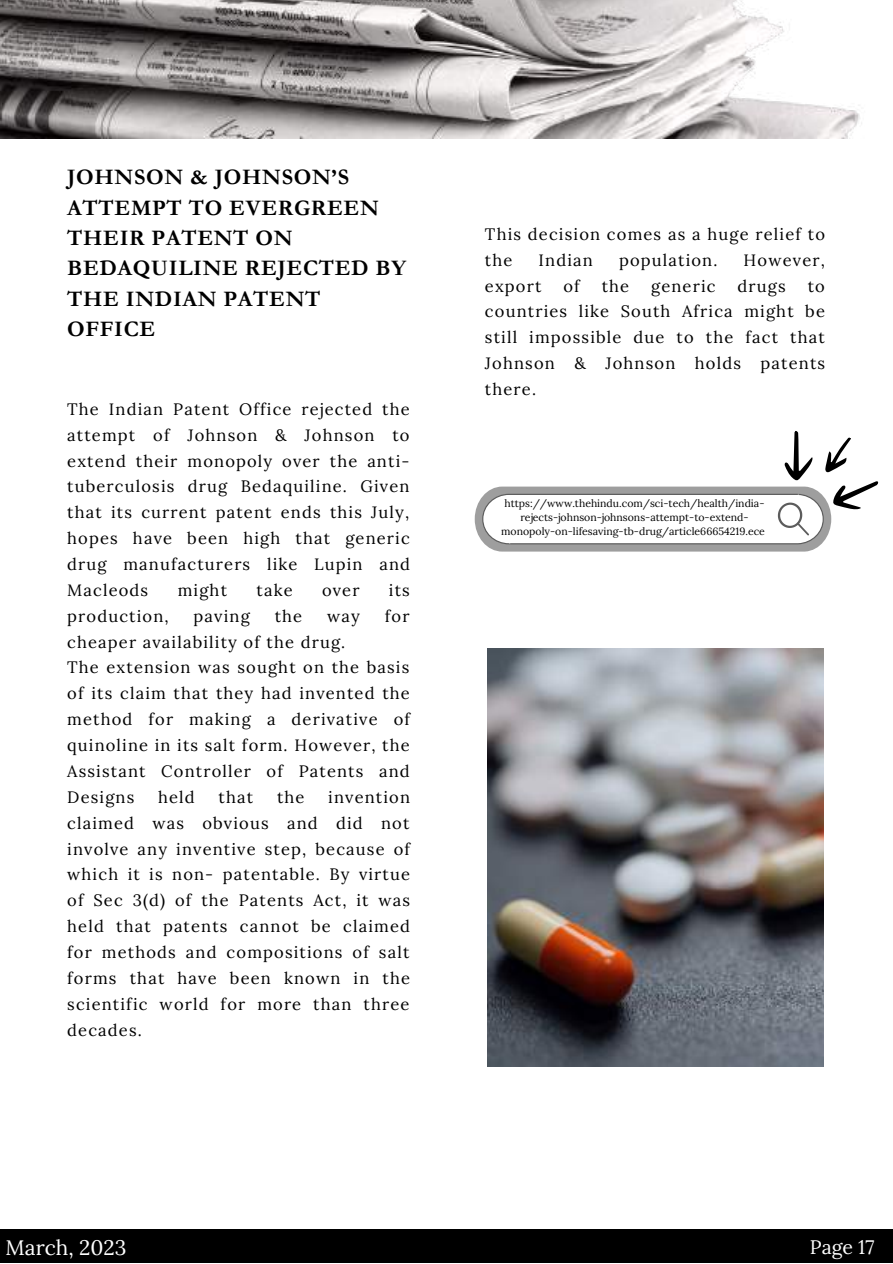
<style>
.page{position:relative;width:893px;height:1264px;background:#fff}
.page>*{position:absolute;margin:0;border:0;box-sizing:border-box;transform-origin:0 0}
.t1{font:700 22.35px/30.3px "Garamond";letter-spacing:.03em;color:#000}
.t2{font:21px "Lora";color:#fff}
.t3{font:19.5px "Lora";color:#fff}
.t4{font:16.5px/25.8px "Lora";letter-spacing:.07em;color:#000;text-align:justify}
.t5{font:10.5px/14px "Lora";color:#000;text-align:center}
.s1{font-size:21px}
</style>
<div class="page">
<img style="left:0;top:0;width:862px;height:138px">
<img style="left:487px;top:648px;width:336px;height:418px">
<svg style="left:474px;top:431px;width:405px;height:120px"></svg>
<hr style="left:0;top:1229px;width:892px;height:2px;background:#000">
<div style="left:0;top:1231px;width:892px;height:31px;background:#000"></div>
<h1 class="t1" style="left:67px;top:162px;width:340px">JOHNSON &amp; JOHNSON’S<br>ATTEMPT TO EVERGREEN<br>THEIR PATENT ON<br>BEDAQUILINE REJECTED BY<br>THE INDIAN PATENT<br>OFFICE</h1>
<p class="t4" style="left:67px;top:396px;width:344px">The Indian Patent Office rejected the attempt of Johnson &amp; Johnson to extend their monopoly over the anti&shy;tuberculosis drug Bedaquiline. Given that its current patent ends this July, hopes have been high that generic drug manufacturers like Lupin and Macleods</p>
<p class="t4" style="left:178px;top:577px;width:51px">might</p>
<p class="t4" style="left:256px;top:577px;width:38px">take</p>
<p class="t4" style="left:322px;top:577px;width:39px">over</p>
<p class="t4" style="left:389px;top:577px;width:22px">its</p>
<p class="t4" style="left:67px;top:602px;width:103px">production,</p>
<p class="t4" style="left:194px;top:602px;width:58px">paving</p>
<p class="t4" style="left:275px;top:602px;width:29px">the</p>
<p class="t4" style="left:327px;top:602px;width:34px">way</p>
<p class="t4" style="left:385px;top:602px;width:26px">for</p>
<p class="t4" style="left:67px;top:628px;width:344px;text-align:left">cheaper availability of the drug.<br>The extension was sought on the basis of its claim that they had invented the method for making a derivative of quinoline in its salt form. However, the<br>Assistant Controller of Patents and<br>Designs</p>
<p class="t4" style="left:158px;top:783px;width:38px">held</p>
<p class="t4" style="left:218px;top:783px;width:36px">that</p>
<p class="t4" style="left:277px;top:783px;width:29px">the</p>
<p class="t4" style="left:67px;top:783px;width:344px;text-indent:261px">invention claimed was obvious and did not involve any inventive step, because of which it is non- patentable. By virtue of Sec 3(d) of the Patents Act, it was held that patents cannot be claimed for methods and compositions of salt forms that have been known in the scientific world for more than three decades.</p>
<p class="t4" style="left:485px;top:221px;width:341px">This decision comes as a huge relief to the</p>
<p class="t4" style="left:538px;top:247px;width:56px">Indian</p>
<p class="t4" style="left:619px;top:247px;width:100px">population.</p>
<p class="t4" style="left:743px;top:247px;width:83px">However,</p>
<p class="t4" style="left:485px;top:272px;width:58px">export</p>
<p class="t4" style="left:563px;top:272px;width:18px">of</p>
<p class="t4" style="left:601px;top:272px;width:29px">the</p>
<p class="t4" style="left:651px;top:272px;width:66px">generic</p>
<p class="t4" style="left:737px;top:272px;width:50px">drugs</p>
<p class="t4" style="left:485px;top:272px;width:342px;text-indent:322px">to countries like South Africa might be still impossible due to the fact that Johnson &amp; Johnson holds patents there.</p>
<p class="t5" style="left:501px;top:496px;width:265px">https://www.thehindu.com/sci-tech/health/india&shy;rejects-johnson-johnsons-attempt-to-extend&shy;monopoly-on-lifesaving-tb-drug/article66654219.ece</p>
<p class="t2" style="left:6px;top:1233px;width:122px">March, 2023</p>
<p class="t3" style="left:809px;top:1233px;width:72px">P<span class="s1">P</span>ag<span class="s1">a</span>e<span class="s1">ge</span>17<span class="s1">1</span></p>
</div>
